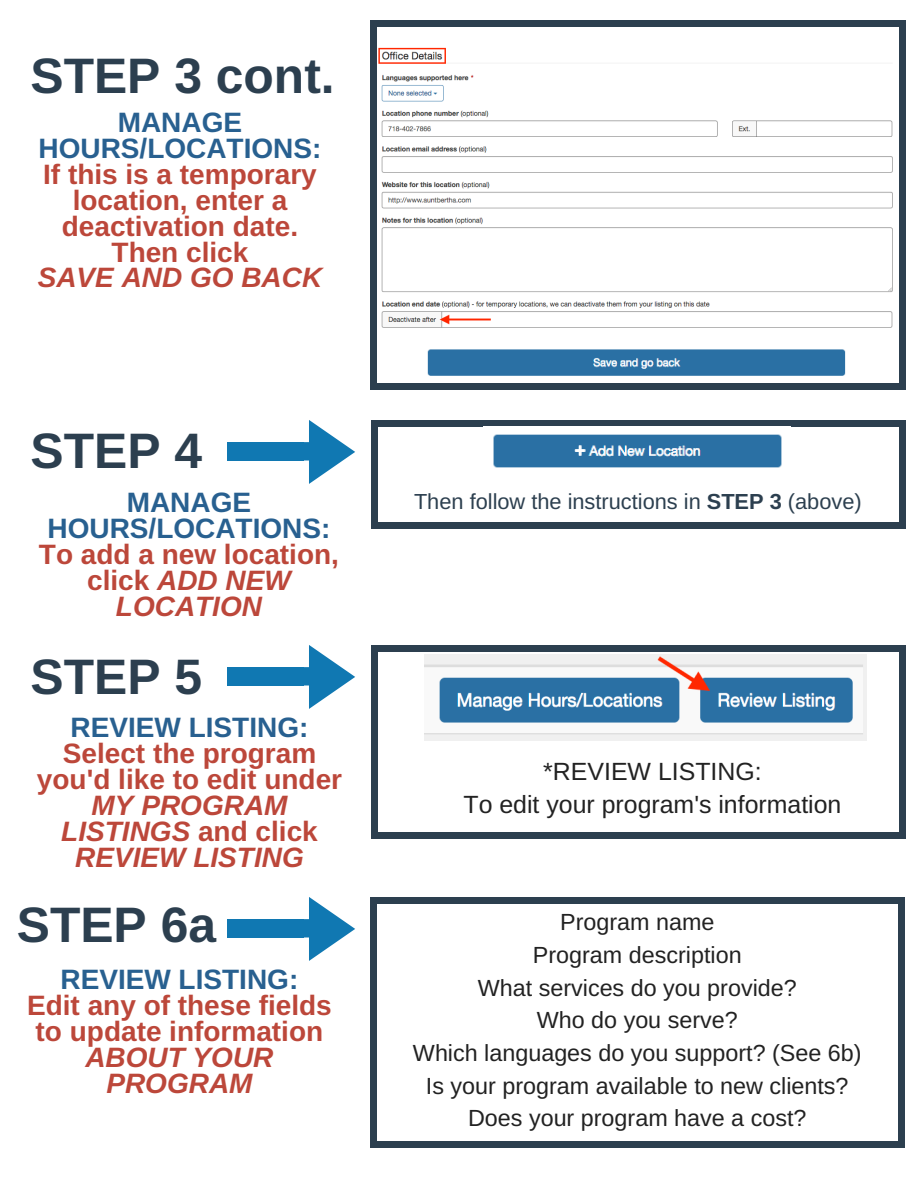
<style>
.page{position:relative;width:918px;height:1188px;background:#fff}
.page>*{position:absolute;margin:0;border:0;box-sizing:border-box;transform-origin:0 0}
.t1{font:700 49.8px "Arimo";color:#2c3f4f}
.t2{font:700 28.05px/25.8px "Arimo";color:#bc473a;text-align:center}
.t3{font:700 28.05px/25.8px "Arimo";color:#286090;text-align:center}
.t4{font:italic 700 28.05px/25.8px "Arimo";color:#bc473a;text-align:center}
.t5{font:24.9px/33.8px "Arimo";color:#222;text-align:center}
.t6{font:23.4px/32.7px "Arimo";color:#222;text-align:center}
.t7{font:21.75px "Arimo";color:#2c3f4f}
.s1{font-style:italic}
.s2{font-style:normal}
.s3{font-weight:700}
</style>
<div class="page">
<svg style="left:304px;top:420px;width:51px;height:64px"></svg>
<div style="left:233px;top:442px;width:71px;height:19px;background:#1078b2"></div>
<div style="left:228px;top:442px;width:5px;height:19px;background:#1078b2"></div>
<svg style="left:304px;top:645px;width:51px;height:64px"></svg>
<div style="left:233px;top:667px;width:71px;height:19px;background:#1078b2"></div>
<div style="left:228px;top:667px;width:5px;height:19px;background:#1078b2"></div>
<svg style="left:304px;top:897px;width:51px;height:64px"></svg>
<div style="left:233px;top:919px;width:71px;height:19px;background:#1078b2"></div>
<div style="left:228px;top:919px;width:5px;height:19px;background:#1078b2"></div>
<img style="left:378px;top:47px;width:515px;height:281px">
<svg style="left:900px;top:384px;width:5px;height:6px"></svg>
<div style="left:370px;top:26px;width:7px;height:358px;background:#2c3f4f"></div>
<div style="left:370px;top:384px;width:7px;height:6px;background:#2c3f4f"></div>
<div style="left:899px;top:26px;width:6px;height:358px;background:#2c3f4f"></div>
<div style="left:376px;top:384px;width:524px;height:6px;background:#2c3f4f"></div>
<svg style="left:900px;top:21px;width:5px;height:5px"></svg>
<div style="left:370px;top:21px;width:7px;height:6px;background:#2c3f4f"></div>
<div style="left:376px;top:21px;width:524px;height:6px;background:#2c3f4f"></div>
<svg style="left:900px;top:523px;width:5px;height:5px"></svg>
<div style="left:372px;top:426px;width:6px;height:97px;background:#2c3f4f"></div>
<svg style="left:372px;top:523px;width:5px;height:5px"></svg>
<div style="left:899px;top:426px;width:6px;height:97px;background:#2c3f4f"></div>
<div style="left:377px;top:522px;width:523px;height:6px;background:#2c3f4f"></div>
<svg style="left:900px;top:420px;width:5px;height:6px"></svg>
<svg style="left:372px;top:420px;width:5px;height:6px"></svg>
<div style="left:377px;top:420px;width:523px;height:6px;background:#2c3f4f"></div>
<svg style="left:900px;top:833px;width:5px;height:6px"></svg>
<div style="left:372px;top:651px;width:6px;height:182px;background:#2c3f4f"></div>
<svg style="left:372px;top:833px;width:5px;height:6px"></svg>
<div style="left:899px;top:651px;width:6px;height:182px;background:#2c3f4f"></div>
<div style="left:377px;top:833px;width:523px;height:6px;background:#2c3f4f"></div>
<svg style="left:900px;top:645px;width:5px;height:6px"></svg>
<svg style="left:372px;top:645px;width:5px;height:6px"></svg>
<div style="left:377px;top:645px;width:523px;height:6px;background:#2c3f4f"></div>
<svg style="left:898px;top:1141px;width:6px;height:6px"></svg>
<div style="left:370px;top:903px;width:7px;height:238px;background:#2c3f4f"></div>
<div style="left:370px;top:1141px;width:7px;height:6px;background:#2c3f4f"></div>
<div style="left:898px;top:903px;width:6px;height:238px;background:#2c3f4f"></div>
<div style="left:376px;top:1141px;width:522px;height:6px;background:#2c3f4f"></div>
<svg style="left:898px;top:897px;width:6px;height:6px"></svg>
<div style="left:370px;top:897px;width:7px;height:6px;background:#2c3f4f"></div>
<div style="left:376px;top:897px;width:522px;height:6px;background:#2c3f4f"></div>
<img style="left:427px;top:349px;width:419px;height:27px">
<img style="left:493px;top:434px;width:289px;height:34px">
<img style="left:424px;top:655px;width:442px;height:85px">
<h1 class="t1" style="left:30px;top:48px;width:306px">STEP 3 cont.</h1>
<p class="t3" style="left:38px;top:110px;width:285px">MANAGE<br>HOURS/LOCATIONS:</p>
<p class="t2" style="left:43px;top:161px;width:275px">If this is a temporary location, enter a deactivation date.<br>Then click</p>
<p class="t4" style="left:38px;top:265px;width:286px">SAVE AND GO BACK</p>
<h1 class="t1" style="left:31px;top:423px;width:173px">STEP 4</h1>
<p class="t3" style="left:47px;top:490px;width:285px">MANAGE<br>HOURS/LOCATIONS:</p>
<p class="t2" style="left:39px;top:542px;width:302px">To add a new location, click <span class="s1">ADD NEW<br>LOCATION</span></p>
<h1 class="t1" style="left:31px;top:649px;width:173px">STEP 5</h1>
<p class="t3" style="left:71px;top:715px;width:239px">REVIEW LISTING:</p>
<p class="t2" style="left:37px;top:741px;width:307px">Select the program you'd like to edit under</p>
<p class="t4" style="left:61px;top:792px;width:258px">MY PROGRAM<br>LISTINGS <span class="s2">and click<br></span>REVIEW LISTING</p>
<h1 class="t1" style="left:17px;top:897px;width:201px">STEP 6a</h1>
<p class="t3" style="left:60px;top:967px;width:239px">REVIEW LISTING:</p>
<p class="t2" style="left:27px;top:993px;width:306px">Edit any of these fields to update information</p>
<p class="t4" style="left:85px;top:1044px;width:190px">ABOUT YOUR<br>PROGRAM</p>
<p class="t7" style="left:414px;top:489px;width:449px">Then follow the instructions in <span class="s3">STEP 3</span> (above)</p>
<p class="t5" style="left:463px;top:754px;width:379px">*REVIEW LISTING:<br>To edit your program's information</p>
<p class="t6" style="left:413px;top:906px;width:450px">Program name<br>Program description<br>What services do you provide?<br>Who do you serve?<br>Which languages do you support? (See 6b)<br>Is your program available to new clients?<br>Does your program have a cost?</p>
</div>
